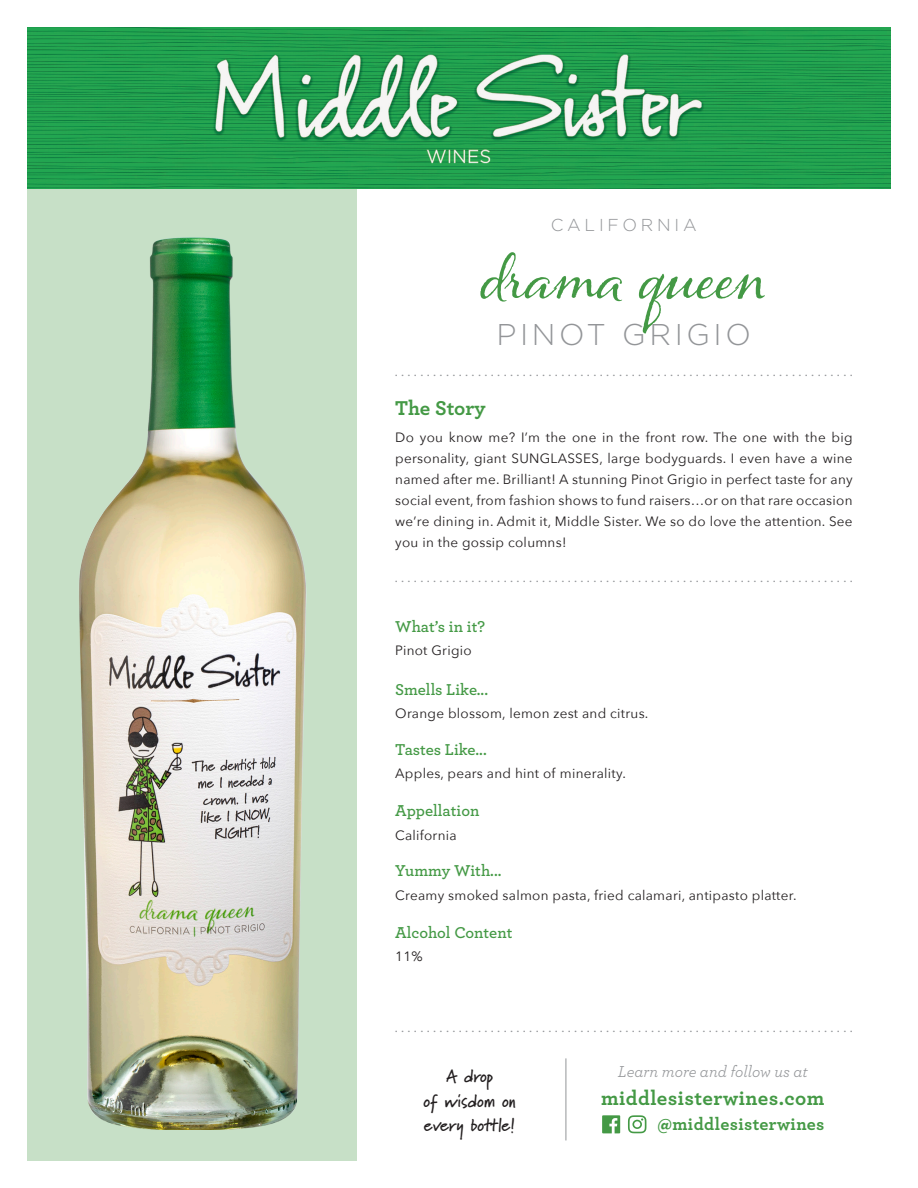
<style>
.page{position:relative;width:918px;height:1188px;background:#fff}
.page>*{position:absolute;margin:0;border:0;box-sizing:border-box;transform-origin:0 0}
.t1{font:66px "Alana PRO";letter-spacing:-.025em;color:#449945}
.t2{font:300 30px "Gotham";letter-spacing:.12em;color:#939598}
.Heading{font:700 21px "Archer";letter-spacing:.02em;color:#449945}
.Heading-2{font:700 21px "Archer";color:#449945}
.t3{font:700 18px "Marydale";color:#231f20}
.t4{font:700 18px "Archer";letter-spacing:.02em;color:#449945}
.t5{font:300 17.25px "Gotham";letter-spacing:.22em;color:#939598}
.Subhead{font:600 16.5px "Archer";color:#449945}
.t6{font:italic 16.5px "Archer";color:#939598}
.Body{font:13.5px/21px "Avenir Next";letter-spacing:.02em;color:#231f20;text-align:justify}
.t7{font:13.5px "Minion Pro";color:#939598}
</style>
<div class="page">
<div style="left:27px;top:189px;width:329px;height:972px;background:#c7e0c7"></div>
<img style="left:27px;top:27px;width:864px;height:162px">
<svg style="left:602px;top:1115px;width:18px;height:18px"></svg>
<svg style="left:628px;top:1115px;width:18px;height:18px"></svg>
<hr style="left:566px;top:1058px;width:1px;height:82px;background:#939598">
<img style="left:79px;top:237px;width:228px;height:893px">
<p class="t5" style="left:551px;top:216px;width:148px">CALIFORNIA</p>
<p class="t1" style="left:482px;top:237px;width:286px">drama queen</p>
<p class="t2" style="left:496px;top:318px;width:256px">PINOT GRIGIO</p>
<p class="t7" style="left:395px;top:363px;width:460px">........................................................................</p>
<p class="Heading-2" style="left:395px;top:392px;width:92px">The Story</p>
<p class="Body" style="left:395px;top:427px;width:459px">Do you know me? I’m the one in the front row. The one with the big personality, giant SUNGLASSES, large bodyguards. I even have a wine named after me. Brilliant! A stunning Pinot Grigio in perfect taste for any social event, from fashion shows to fund raisers…or on that rare occasion we’re dining in. Admit it, Middle Sister. We so do love the attention. See you in the gossip columns!</p>
<p class="t7" style="left:395px;top:569px;width:460px">........................................................................</p>
<p class="Subhead" style="left:395px;top:614px;width:91px">What’s in it?</p>
<p class="Body" style="left:395px;top:639px;width:78px">Pinot Grigio</p>
<p class="Subhead" style="left:395px;top:677px;width:94px">Smells Like...</p>
<p class="Body" style="left:395px;top:702px;width:255px">Orange blossom, lemon zest and citrus.</p>
<p class="Subhead" style="left:395px;top:737px;width:93px">Tastes Like...</p>
<p class="Body" style="left:395px;top:762px;width:232px">Apples, pears and hint of minerality.</p>
<p class="Subhead" style="left:395px;top:799px;width:86px">Appellation</p>
<p class="Body" style="left:395px;top:824px;width:63px">California</p>
<p class="Subhead" style="left:395px;top:859px;width:108px">Yummy With...</p>
<p class="Body" style="left:395px;top:884px;width:403px">Creamy smoked salmon pasta, fried calamari, antipasto platter.</p>
<p class="Subhead" style="left:395px;top:920px;width:119px">Alcohol Content</p>
<p class="Body" style="left:395px;top:945px;width:29px">11%</p>
<p class="t7" style="left:395px;top:1018px;width:460px">........................................................................</p>
<p class="t3" style="left:446px;top:1065px;width:48px">A drop</p>
<p class="t3" style="left:424px;top:1090px;width:94px">of wisdom on</p>
<p class="t3" style="left:424px;top:1115px;width:93px">every bottle!</p>
<p class="t6" style="left:618px;top:1059px;width:192px">Learn more and follow us at</p>
<p class="Heading" style="left:601px;top:1081px;width:225px">middlesisterwines.com</p>
<p class="t4" style="left:658px;top:1110px;width:168px">@middlesisterwines</p>
</div>
